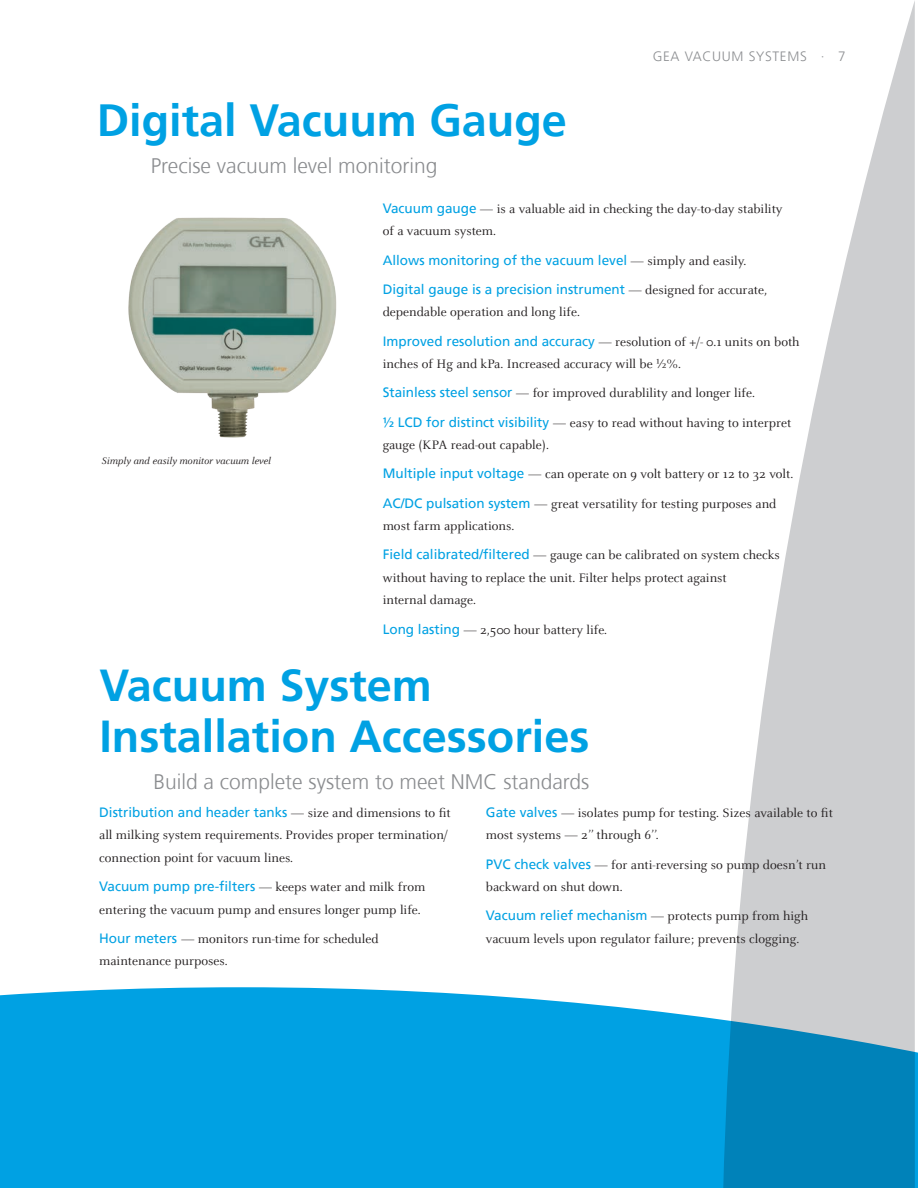
<style>
.page{position:relative;width:918px;height:1188px;background:#fff}
.page>*{position:absolute;margin:0;border:0;box-sizing:border-box;transform-origin:0 0}
.t1{font:700 45px/51px "Frutiger LT Com";color:#00a1e3}
.t2{font:700 45px "Frutiger";color:#00a1e3}
.t3{font:300 21px "Frutiger";color:#8a8c8f}
.t4{font:13.5px/22.5px "Celeste OT";color:#231f20}
.t5{font:13.5px/29.2px "Frutiger";color:#00a1e3}
.t6{font:300 13.5px "Frutiger";letter-spacing:.05em;color:#8a8c8f}
.t7{font:italic 10.5px "Celeste OT";color:#231f20}
.s1{font-family:"Frutiger";color:#00a1e3}
.s2{font-family:"Celeste OT";color:#231f20}
</style>
<div class="page">
<div style="left:0;top:987px;width:918px;height:201px;background:#00a1e3"></div>
<svg style="left:723px;top:1px;width:192px;height:1187px;fill:#cdced0"></svg>
<img style="left:128px;top:217px;width:209px;height:221px">
<h1 class="t2" style="left:97px;top:94px;width:472px">Digital Vacuum Gauge</h1>
<h2 class="t3" style="left:151px;top:154px;width:288px">Precise vacuum level monitoring</h2>
<p class="t6" style="left:653px;top:49px;width:194px">GEA VACUUM SYSTEMS · 7</p>
<p class="t7" style="left:102px;top:455px;width:171px">Simply and easily monitor vacuum level</p>
<p class="t4" style="left:383px;top:198px;width:401px"><span class="s1">Vacuum gauge</span> — is a valuable aid in checking the day-to-day stability of a vacuum system.</p>
<p class="t5" style="left:383px;top:245px;width:386px">Allows monitoring of the vacuum level <span class="s2">— simply and easily.<br></span>Digital gauge is a precision instrument <span class="s2">— designed for accurate,</span></p>
<p class="t4" style="left:383px;top:298px;width:418px;line-height:29.2px">dependable operation and long life.<br><span class="s1">Improved resolution and accuracy</span> — resolution of +/- 0.1 units on both</p>
<p class="t4" style="left:383px;top:350px;width:410px;line-height:29.2px">inches of Hg and kPa. Increased accuracy will be ½%.<br><span class="s1">Stainless steel sensor</span> — for improved durablility and longer life.<br><span class="s1">½ LCD for distinct visibility</span> — easy to read without having to interpret</p>
<p class="t4" style="left:383px;top:431px;width:412px;line-height:29.2px">gauge (KPA read-out capable).<br><span class="s1">Multiple input voltage</span> — can operate on 9 volt battery or 12 to 32 volt.<br><span class="s1">AC/DC pulsation system</span> — great versatility for testing purposes and</p>
<p class="t4" style="left:383px;top:512px;width:399px;line-height:29.2px">most farm applications.<br><span class="s1">Field calibrated/filtered</span> — gauge can be calibrated on system checks</p>
<p class="t4" style="left:383px;top:567px;width:346px">without having to replace the unit. Filter helps protect against internal damage.</p>
<p class="t4" style="left:383px;top:618px;width:226px"><span class="s1">Long lasting</span> — 2,500 hour battery life.</p>
<h1 class="t1" style="left:99px;top:660px;width:492px">Vacuum System<br>Installation Accessories</h1>
<h2 class="t3" style="left:153px;top:770px;width:438px">Build a complete system to meet NMC standards</h2>
<p class="t5" style="left:99px;top:798px;width:353px">Distribution and header tanks <span class="s2">— size and dimensions to fit</span></p>
<p class="t4" style="left:99px;top:824px;width:350px">all milking system requirements. Provides proper termination/ connection point for vacuum lines.</p>
<p class="t4" style="left:99px;top:876px;width:328px"><span class="s1">Vacuum pump pre-filters</span> — keeps water and milk from entering the vacuum pump and ensures longer pump life.</p>
<p class="t4" style="left:99px;top:928px;width:281px"><span class="s1">Hour meters</span> — monitors run-time for scheduled maintenance purposes.</p>
<p class="t4" style="left:486px;top:802px;width:348px"><span class="s1">Gate valves</span> — isolates pump for testing. Sizes available to fit most systems — 2’’ through 6’’.</p>
<p class="t4" style="left:486px;top:853px;width:342px"><span class="s1">PVC check valves</span> — for anti-reversing so pump doesn’t run backward on shut down.</p>
<p class="t5" style="left:486px;top:901px;width:324px">Vacuum relief mechanism <span class="s2">— protects pump from high</span></p>
<p class="t4" style="left:486px;top:928px;width:315px">vacuum levels upon regulator failure; prevents clogging.</p>
</div>
